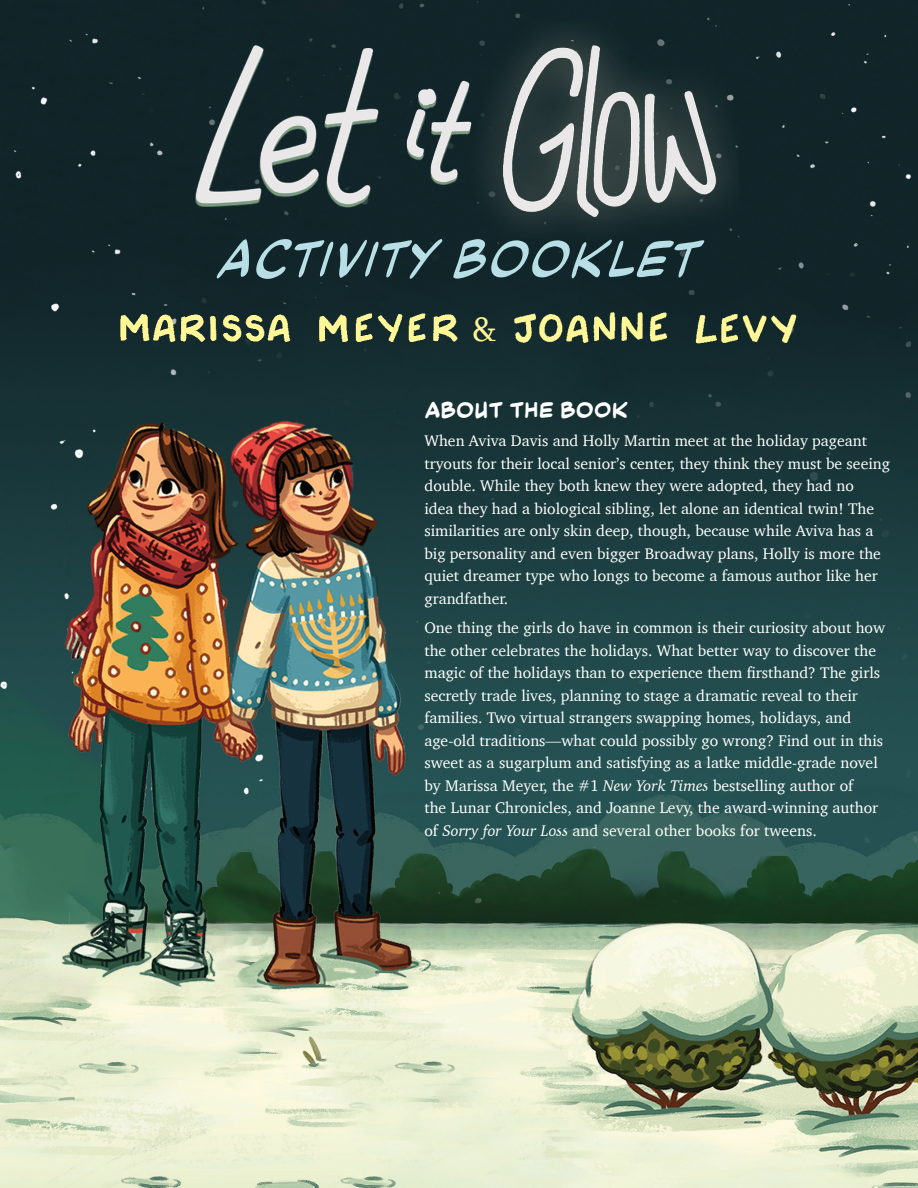
<style>
.page{position:relative;width:918px;height:1188px;background:#fff}
.page>*{position:absolute;margin:0;border:0;box-sizing:border-box;transform-origin:0 0}
.t1{font:italic 59.25px "Readyfor More BB";letter-spacing:.02em;color:#b8dfe6}
.t2{font:34.8px "Charter";color:#fff697}
.t3{font:700 22.5px "Readyfor More BB";color:#fff}
.t4{font:15.75px/22.5px "Charter";color:#fff}
.s1{font-style:italic}
</style>
<div class="page">
<img style="left:0;top:0;width:918px;height:1188px">
<img style="left:181px;top:20px;width:558px;height:219px">
<img style="left:116px;top:307px;width:349px;height:43px">
<img style="left:510px;top:307px;width:294px;height:43px">
<h1 class="t1" style="left:220px;top:224px;width:482px">ACTIVITY BOOKLET</h1>
<h2 class="t2" style="left:472px;top:299px;width:26px">&amp;</h2>
<h3 class="t3" style="left:424px;top:396px;width:205px">ABOUT THE BOOK</h3>
<p class="t4" style="left:424px;top:429px;width:467px">When Aviva Davis and Holly Martin meet at the holiday pageant tryouts for their local senior’s center, they think they must be seeing double. While they both knew they were adopted, they had no<br>idea they had a biological sibling, let alone an identical twin! The similarities are only skin deep, though, because while Aviva has a big personality and even bigger Broadway plans, Holly is more the quiet dreamer type who longs to become a famous author like her grandfather.</p>
<p class="t4" style="left:424px;top:616px;width:462px">One thing the girls do have in common is their curiosity about how the other celebrates the holidays. What better way to discover the magic of the holidays than to experience them firsthand? The girls secretly trade lives, planning to stage a dramatic reveal to their families. Two virtual strangers swapping homes, holidays, and age-old traditions—what could possibly go wrong? Find out in this sweet as a sugarplum and satisfying as a latke middle-grade novel by Marissa Meyer, the #1 <span class="s1">New York Times</span> bestselling author of<br>the Lunar Chronicles, and Joanne Levy, the award-winning author of <span class="s1">Sorry for Your Loss</span> and several other books for tweens.</p>
</div>
